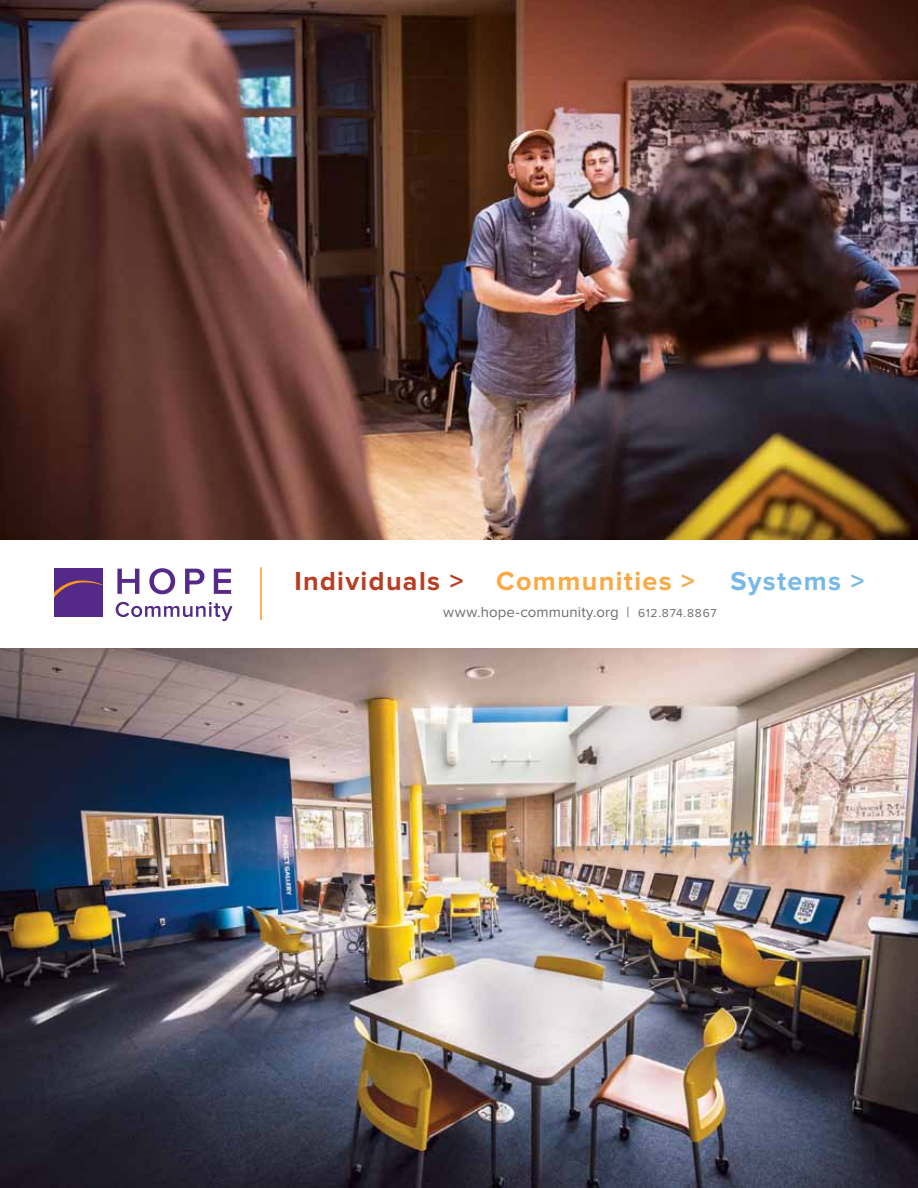
<style>
.page{position:relative;width:918px;height:1188px;background:#fff}
.page>*{position:absolute;margin:0;border:0;box-sizing:border-box;transform-origin:0 0}
.t1{font:700 27px "Proxima Nova";letter-spacing:.05em;color:#b73e22}
.t2{font:700 27px "Proxima Nova";letter-spacing:.05em;color:#77b9e6}
.t3{font:15px "Proxima Nova";letter-spacing:.01em;color:#6d6e71}
.s1{color:#faa944}
.s2{font-size:12px}
</style>
<div class="page">
<img style="left:0;top:0;width:918px;height:540px">
<div style="left:54px;top:569px;width:48px;height:48px;background:#552988"></div>
<svg style="left:54px;top:580px;width:48px;height:18px"></svg>
<svg style="left:117px;top:569px;width:22px;height:25px"></svg>
<svg style="left:149px;top:568px;width:26px;height:26px"></svg>
<svg style="left:185px;top:569px;width:19px;height:25px"></svg>
<svg style="left:214px;top:569px;width:17px;height:25px"></svg>
<svg style="left:116px;top:602px;width:116px;height:19px"></svg>
<hr style="left:260px;top:567px;width:2px;height:53px;background:#f8991d">
<img style="left:0;top:648px;width:918px;height:540px">
<h1 class="t1" style="left:294px;top:568px;width:402px">Individuals &gt; <span class="s1">Communities &gt;</span></h1>
<h1 class="t2" style="left:731px;top:568px;width:135px">Systems &gt;</h1>
<p class="t3" style="left:443px;top:605px;width:275px">www.hope-community.org | <span class="s2">612.874.8867</span></p>
</div>
